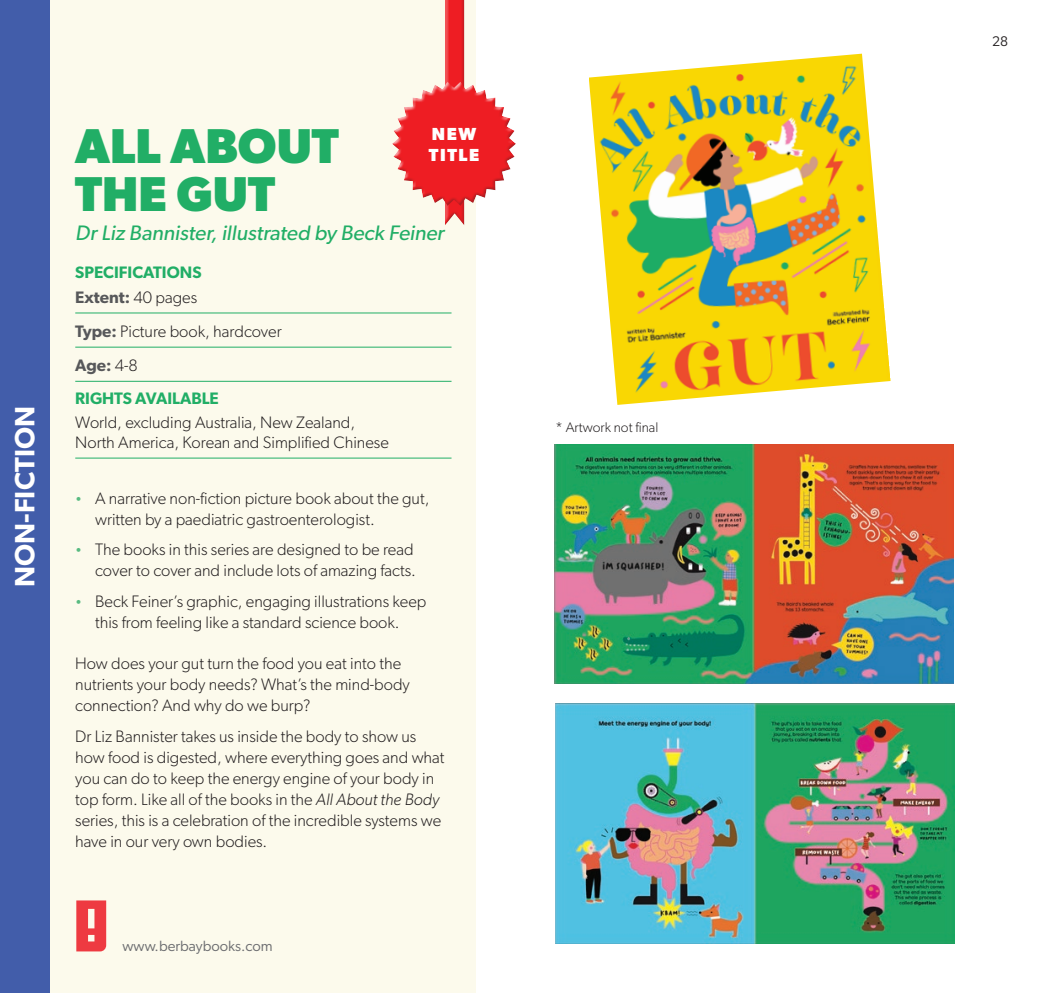
<style>
.page{position:relative;width:1042px;height:993px;background:#fff}
.page>*{position:absolute;margin:0;border:0;box-sizing:border-box;transform-origin:0 0}
.t1{font:700 49px/47.2px "Gibson";color:#21ae66}
.t2{font:600 28px "Gibson";color:#fff}
.t3{font:italic 21px "Gibson";color:#21ae66}
.t4{font:700 17.5px/21px "Gibson";letter-spacing:.09em;color:#fff}
.t5{font:300 16.62px/21px "Gibson";color:#231f20}
.t6{font:600 16.62px/24.2px "Gibson";color:#21ae66}
.t7{font:14.88px "Gibson";color:#6c6d70}
.t8{font:300 14px "Gibson";color:#231f20}
.t9{font:14px "Gibson";color:#231f20}
.s1{color:#57585a}
.s2{font-weight:300;color:#231f20}
.s3{font-weight:600;color:#57585a}
.s4{font-weight:600;color:#21ae66}
.s5{font-size:14px;color:#59bb81}
.s6{font-style:italic}
</style>
<div class="page">
<div style="left:50px;top:0;width:426px;height:992px;background:#fcfaec"></div>
<img style="left:589px;top:54px;width:301px;height:351px">
<img style="left:556px;top:703px;width:398px;height:240px">
<img style="left:555px;top:444px;width:398px;height:239px">
<div style="left:0;top:0;width:50px;height:992px;background:#425daa"></div>
<hr style="left:75px;top:312px;width:376px;height:1px;background:#21ae66">
<hr style="left:75px;top:346px;width:376px;height:1px;background:#21ae66">
<hr style="left:75px;top:381px;width:376px;height:1px;background:#21ae66">
<hr style="left:75px;top:457px;width:376px;height:1px;background:#21ae66">
<svg style="left:445px;top:0;width:20px;height:225px;background:#ea3a3e"></svg>
<div style="left:391px;top:79px;width:126px;height:126px;background:#fff;opacity:.75"></div>
<div style="left:391px;top:82px;width:126px;height:125px;background:#231f20;opacity:.3"></div>
<svg style="left:76px;top:900px;width:30px;height:51px;background:#ef5357"></svg>
<h2 class="t2" style="left:8px;top:586px;width:182px;rotate:-90deg">NON-FICTION</h2>
<p class="t4" style="left:429px;top:122px;width:52px">NEW<br>TITLE</p>
<h1 class="t1" style="left:75px;top:121px;width:265px">ALL ABOUT<br>THE GUT</h1>
<p class="t3" style="left:75px;top:220px;width:374px">DrLiz Bannister,illustrated by Beck Feiner</p>
<p class="t6" style="left:75px;top:260px;width:128px">SPECIFICATIONS<br><span class="s1">Extent:</span> <span class="s2">40 pages</span></p>
<p class="t5" style="left:75px;top:314px;width:208px;line-height:33.8px"><span class="s3">Type:</span> Picture book, hardcover<br><span class="s3">Age:</span> 4-8<br><span class="s4">RIGHTS AVAILABLE</span></p>
<p class="t5" style="left:75px;top:413px;width:315px;line-height:19.2px">World, excluding Australia, New Zealand,<br>North America, Korean and Simplified Chinese</p>
<p class="t5" style="left:95px;top:487px;width:336px;text-indent:-20px"><span class="s5">•</span> A narrative non-fiction picture book about the gut, written by a paediatric gastroenterologist.</p>
<p class="t5" style="left:75px;top:539px;width:342px;text-align:right"><span class="s5">•</span> The books in this series are designed to be read cover to cover and include lots of amazing facts.</p>
<p class="t5" style="left:75px;top:590px;width:353px;text-align:center"><span class="s5">•</span> Beck Feiner’s graphic, engaging illustrations keep this from feeling like a standard science book.</p>
<p class="t5" style="left:75px;top:652px;width:336px">How does your gut turn the food you eat into the nutrients your body needs? What’s the mind-body connection? And why do we burp?</p>
<p class="t5" style="left:75px;top:725px;width:371px">Dr Liz Bannister takes us inside the body to show us how food is digested, where everything goes and what you can do to keep the energy engine of your body in top form. Like all of the books in the <span class="s6">All About the Body </span>series, this is a celebration of the incredible systems we have in our very own bodies.</p>
<p class="t7" style="left:123px;top:936px;width:152px">www.berbaybooks.com</p>
<p class="t8" style="left:556px;top:418px;width:104px">* Artwork not final</p>
<p class="t9" style="left:992px;top:33px;width:18px">28</p>
</div>
